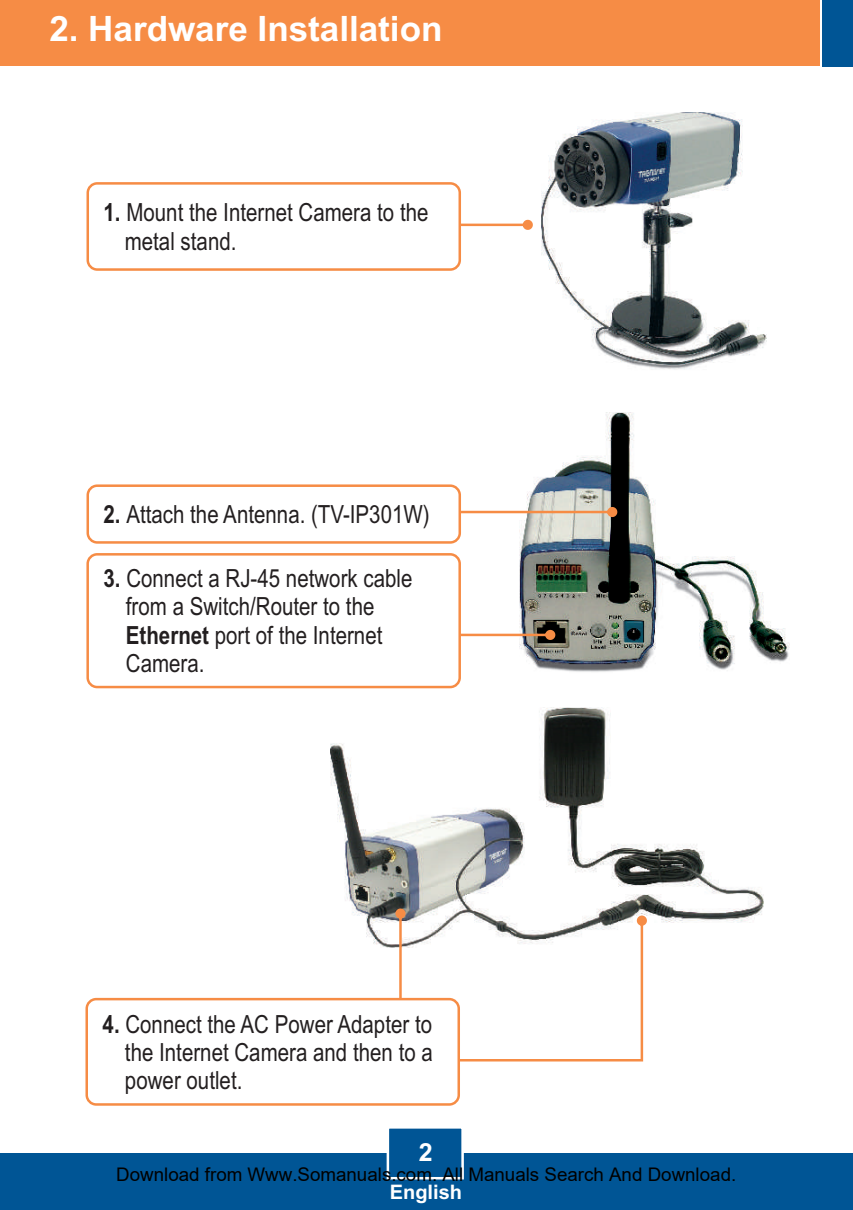
<style>
.page{position:relative;width:853px;height:1210px;background:#fff}
.page>*{position:absolute;margin:0;border:0;box-sizing:border-box;transform-origin:0 0}
.t1{font:700 35px "Arial";color:#fff}
.t2{font:25px/28.2px "Arial Narrow";color:#231f20}
.t3{font:700 25px "Arial";color:#fff}
.t4{font:700 20px "Arial";color:#fff}
.t5{font:18.75px "Arial";color:#000}
.s1{font-weight:700}
</style>
<div class="page">
<img style="left:519px;top:413px;width:270px;height:259px">
<img style="left:541px;top:112px;width:225px;height:258px">
<svg style="left:461px;top:220px;width:72px;height:10px"></svg>
<div style="left:0;top:1153px;width:852px;height:57px;background:#005595"></div>
<div style="left:0;top:0;width:819px;height:66px;background:#f68c45"></div>
<div style="left:822px;top:0;width:30px;height:66px;background:#005595"></div>
<svg style="left:386px;top:1128px;width:78px;height:52px"></svg>
<div style="left:86px;top:182px;width:375px;height:89px;background:#fff;border:3px solid #f68c45;border-radius:9px"></div>
<svg style="left:461px;top:507px;width:156px;height:10px"></svg>
<svg style="left:461px;top:630px;width:94px;height:10px"></svg>
<div style="left:86px;top:484px;width:375px;height:60px;background:#fff;border:3px solid #f68c45;border-radius:9px"></div>
<div style="left:86px;top:553px;width:375px;height:135px;background:#fff;border:3px solid #f68c45;border-radius:9px"></div>
<img style="left:330px;top:707px;width:433px;height:240px">
<svg style="left:395px;top:909px;width:10px;height:89px"></svg>
<svg style="left:433px;top:916px;width:214px;height:146px"></svg>
<div style="left:85px;top:998px;width:375px;height:108px;background:#fff;border:3px solid #f68c45;border-radius:9px"></div>
<h1 class="t1" style="left:49px;top:16px;width:394px">2. Hardware Installation</h1>
<p class="t2" style="left:125px;top:201px;width:305px;text-indent:-21px"><span class="s1">1.</span> Mount the Internet Camera to the metal stand.</p>
<p class="t2" style="left:104px;top:502px;width:327px"><span class="s1">2.</span> Attach the Antenna. (TV-IP301W)</p>
<p class="t2" style="left:126px;top:566px;width:288px;text-indent:-22px"><span class="s1">3.</span> Connect a RJ-45 network cable from a Switch/Router to the<br><span class="s1">Ethernet</span> port of the Internet<br>Camera.</p>
<p class="t2" style="left:125px;top:1012px;width:309px;text-align:justify;text-indent:-22px"><span class="s1">4.</span> Connect the AC Power Adapter to the Internet Camera and then to a power outlet.</p>
<p class="t3" style="left:419px;top:1143px;width:15px">2</p>
<p class="t5" style="left:116px;top:1164px;width:621px">Download from Www.Somanuals.com. All Manuals Search And Download.</p>
<p class="t4" style="left:390px;top:1185px;width:74px">English</p>
</div>
